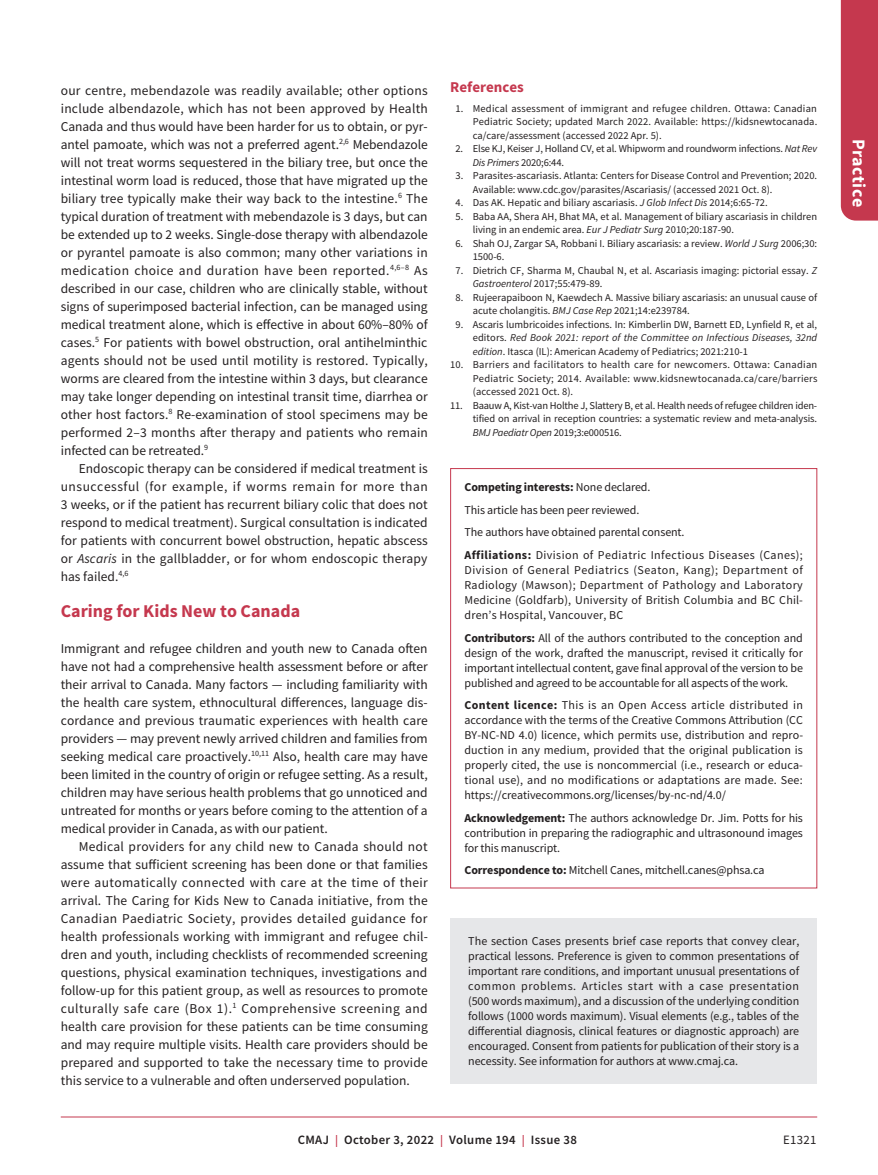
<style>
.page{position:relative;width:878px;height:1175px;background:#fff}
.page>*{position:absolute;margin:0;border:0;box-sizing:border-box;transform-origin:0 0}
.t1{font:700 18px "Source Sans Pro";color:#c5384e}
.t2{font:700 18px "Source Sans Pro";letter-spacing:.025em;color:#fff}
.t3{font:700 15px "Source Sans Pro";color:#c5384e}
.t4{font:13.5px/18px "Source Sans Pro";color:#231f20;text-align:justify}
.t5{font:600 12.75px "Source Sans Pro";letter-spacing:.025em;color:#231f20}
.t6{font:12.75px "Source Sans Pro";letter-spacing:.025em;color:#231f20}
.t7{font:12px/15px "Source Sans Pro";letter-spacing:-.01em;color:#231f20;text-align:justify}
.t8{font:10.5px/13.5px "Source Sans Pro";color:#231f20}
.s1{font-style:italic}
.s2{font-weight:700}
.s3{font-size:12px;color:#c5384e}
</style>
<div class="page">
<div style="left:840px;top:0;width:38px;height:220px;background:#c5384e"></div>
<hr style="left:61px;top:1116px;width:756px;height:1px;background:#c5384e">
<div style="left:450px;top:918px;width:367px;height:165px;background:#e6e7e9"></div>
<div style="left:450px;top:468px;width:367px;height:420px;border:1px solid #c5384e"></div>
<p class="t4" style="left:61px;top:81px;width:369px">our centre, mebendazole was readily available; other options include albendazole, which has not been approved by Health Canada and thus would have been harder for us to obtain, or pyr&shy;antel pamoate, which was not a preferred agent.<sup>2,6</sup> Mebendazole will not treat worms sequestered in the biliary tree, but once the intestinal worm load is reduced, those that have migrated up the biliary tree typically make their way back to the intestine.<sup>6</sup> The typical duration of treatment with mebendazole is 3 days, but can be extended up to 2 weeks. Single-dose therapy with albendazole or pyrantel pamoate is also common; many other variations in medication choice and duration have been reported.<sup>4,6–8</sup> As described in our case, children who are clinically stable, without signs of superimposed bacterial infection, can be managed using medical treatment alone, which is effective in about 60%–80% of cases.<sup>5</sup> For patients with bowel obstruction, oral antihelminthic agents should not be used until motility is restored. Typically, worms are cleared from the intestine within 3 days, but clearance may take longer depending on intestinal transit time, diarrhea or other host factors.<sup>8</sup> Re-examination of stool specimens may be performed 2–3 months after therapy and patients who remain infected can be retreated.<sup>9</sup></p>
<p class="t4" style="left:61px;top:459px;width:368px;text-indent:18px">Endoscopic therapy can be considered if medical treatment is unsuccessful (for example, if worms remain for more than 3 weeks, or if the patient has recurrent biliary colic that does not respond to medical treatment). Surgical consultation is indicated for patients with concurrent bowel obstruction, hepatic abscess or <span class="s1">Ascaris</span> in the gallbladder, or for whom endoscopic therapy has failed.<sup>4,6</sup></p>
<h1 class="t1" style="left:61px;top:598px;width:241px">Caring for Kids New to Canada</h1>
<p class="t4" style="left:61px;top:639px;width:368px">Immigrant and refugee children and youth new to Canada often have not had a comprehensive health assessment before or after their arrival to Canada. Many factors — including familiarity with the health care system, ethnocultural differences, language dis&shy;cordance and previous traumatic experiences with health care providers — may prevent newly arrived children and families from seeking medical care proactively.<sup>10,11</sup> Also, health care may have been limited in the country of origin or refugee setting. As a result, children may have serious health problems that go unnoticed and untreated for months or years before coming to the attention of a medical provider in Canada, as with our patient.</p>
<p class="t4" style="left:61px;top:837px;width:369px;text-indent:18px">Medical providers for any child new to Canada should not assume that sufficient screening has been done or that families were automatically connected with care at the time of their arrival. The Caring for Kids New to Canada initiative, from the Canadian Paediatric Society, provides detailed guidance for health professionals working with immigrant and refugee chil&shy;dren and youth, including checklists of recommended screening questions, physical examination techniques, investigations and follow-up for this patient group, as well as resources to promote culturally safe care (Box 1).<sup>1</sup> Comprehensive screening and health care provision for these patients can be time consuming and may require multiple visits. Health care providers should be prepared and supported to take the necessary time to provide this service to a vulnerable and often underserved population.</p>
<p class="t3" style="left:450px;top:77px;width:75px">References</p>
<p class="t8" style="left:473px;top:101px;width:346px;text-align:justify;text-indent:-17px">1. Medical assessment of immigrant and refugee children. Ottawa: Canadian Pediatric Society; updated March 2022. Available: https://kidsnewtocanada. ca/care/assessment (accessed 2022 Apr. 5).</p>
<p class="t8" style="left:473px;top:142px;width:346px;text-indent:-17px">2. Else KJ, Keiser J, Holland CV, et al. Whipworm and roundworm infections. <span class="s1">Nat Rev<br>Dis Primers</span> 2020;6:44.</p>
<p class="t8" style="left:473px;top:169px;width:346px;text-indent:-17px">3. Parasites-ascariasis. Atlanta: Centers for Disease Control and Prevention; 2020.<br>Available: www.cdc.gov/parasites/Ascariasis/ (accessed 2021 Oct. 8).</p>
<p class="t8" style="left:455px;top:196px;width:314px">4. Das AK. Hepatic and biliary ascariasis. <span class="s1">J Glob Infect Dis</span> 2014;6:65-72.</p>
<p class="t8" style="left:473px;top:209px;width:346px;text-indent:-17px">5. Baba AA, Shera AH, Bhat MA, et al. Management of biliary ascariasis in children living in an endemic area. <span class="s1">Eur J Pediatr Surg</span> 2010;20:187-90.</p>
<p class="t8" style="left:473px;top:236px;width:346px;text-indent:-17px">6. Shah OJ, Zargar SA, Robbani I. Biliary ascariasis: a review. <span class="s1">World J Surg</span> 2006;30:<br>1500-6.</p>
<p class="t8" style="left:473px;top:263px;width:346px;text-indent:-17px">7. Dietrich CF, Sharma M, Chaubal N, et al. Ascariasis imaging: pictorial essay. <span class="s1">Z<br>Gastroenterol</span> 2017;55:479-89.</p>
<p class="t8" style="left:473px;top:290px;width:346px;text-indent:-17px">8. Rujeerapaiboon N, Kaewdech A. Massive biliary ascariasis: an unusual cause of acute cholangitis. <span class="s1">BMJ Case Rep</span> 2021;14:e239784.</p>
<p class="t8" style="left:473px;top:318px;width:346px;text-align:justify;text-indent:-17px">9. Ascaris lumbricoides infections. In: Kimberlin DW, Barnett ED, Lynfield R, et al, editors. <span class="s1">Red Book 2021: report of the Committee on Infectious Diseases, 32nd edition</span>. Itasca (IL): American Academy of Pediatrics; 2021:210-1</p>
<p class="t8" style="left:473px;top:358px;width:346px;text-align:justify;text-indent:-23px">10. Barriers and facilitators to health care for newcomers. Ottawa: Canadian Pediatric Society; 2014. Available: www.kidsnewtocanada.ca/care/barriers (accessed 2021 Oct. 8).</p>
<p class="t8" style="left:473px;top:399px;width:346px;text-align:justify;text-indent:-23px">11. Baauw A, Kist-van Holthe J, Slattery B, et al. Health needs of refugee children iden&shy;tified on arrival in reception countries: a systematic review and meta-analysis.<br><span class="s1">BMJ Paediatr Open</span> 2019;3:e000516.</p>
<p class="t7" style="left:464px;top:476px;width:340px;line-height:22.5px;text-align:left"><span class="s2">Competing interests:</span> None declared.<br>This article has been peer reviewed.<br>The authors have obtained parental consent.<br><span class="s2">Affiliations:</span> Division of Pediatric Infectious Diseases (Canes);</p>
<p class="t7" style="left:464px;top:562px;width:340px">Division of General Pediatrics (Seaton, Kang); Department of Radiology (Mawson); Department of Pathology and Laboratory Medicine (Goldfarb), University of British Columbia and BC Chil&shy;dren’s Hospital, Vancouver, BC</p>
<p class="t7" style="left:464px;top:630px;width:340px"><span class="s2">Contributors:</span> All of the authors contributed to the conception and design of the work, drafted the manuscript, revised it critically for important intellectual content, gave final approval of the version to be published and agreed to be accountable for all aspects of the work.</p>
<p class="t7" style="left:464px;top:697px;width:340px"><span class="s2">Content licence:</span> This is an Open Access article distributed in accordance with the terms of the Creative Commons Attribution (CC BY-NC-ND 4.0) licence, which permits use, distribution and repro&shy;duction in any medium, provided that the original publication is properly cited, the use is noncommercial (i.e., research or educa&shy;tional use), and no modifications or adaptations are made. See: https://creativecommons.org/licenses/by-nc-nd/4.0/</p>
<p class="t7" style="left:464px;top:810px;width:340px"><span class="s2">Acknowledgement:</span> The authors acknowledge Dr. Jim. Potts for his contribution in preparing the radiographic and ultrasonound images for this manuscript.</p>
<p class="t7" style="left:464px;top:862px;width:301px"><span class="s2">Correspondence to:</span> Mitchell Canes, mitchell.canes@phsa.ca</p>
<p class="t7" style="left:468px;top:933px;width:332px">The section Cases presents brief case reports that convey clear, practical lessons. Preference is given to common presentations of important rare conditions, and important unusual presentations of common problems. Articles start with a case presentation (500 words maximum), and a discussion of the underlying condition follows (1000 words maximum). Visual elements (e.g., tables of the differential diagnosis, clinical features or diagnostic approach) are encouraged. Consent from patients for publication of their story is a necessity. See information for authors at www.cmaj.ca.</p>
<p class="t5" style="left:298px;top:1131px;width:281px">CMAJ <span class="s3">|</span> October 3, 2022 <span class="s3">|</span> Volume 194 <span class="s3">|</span> Issue 38</p>
<p class="t6" style="left:783px;top:1132px;width:35px">E1321</p>
<h1 class="t2" style="left:871px;top:138px;width:70px;rotate:90deg">Practice</h1>
</div>
